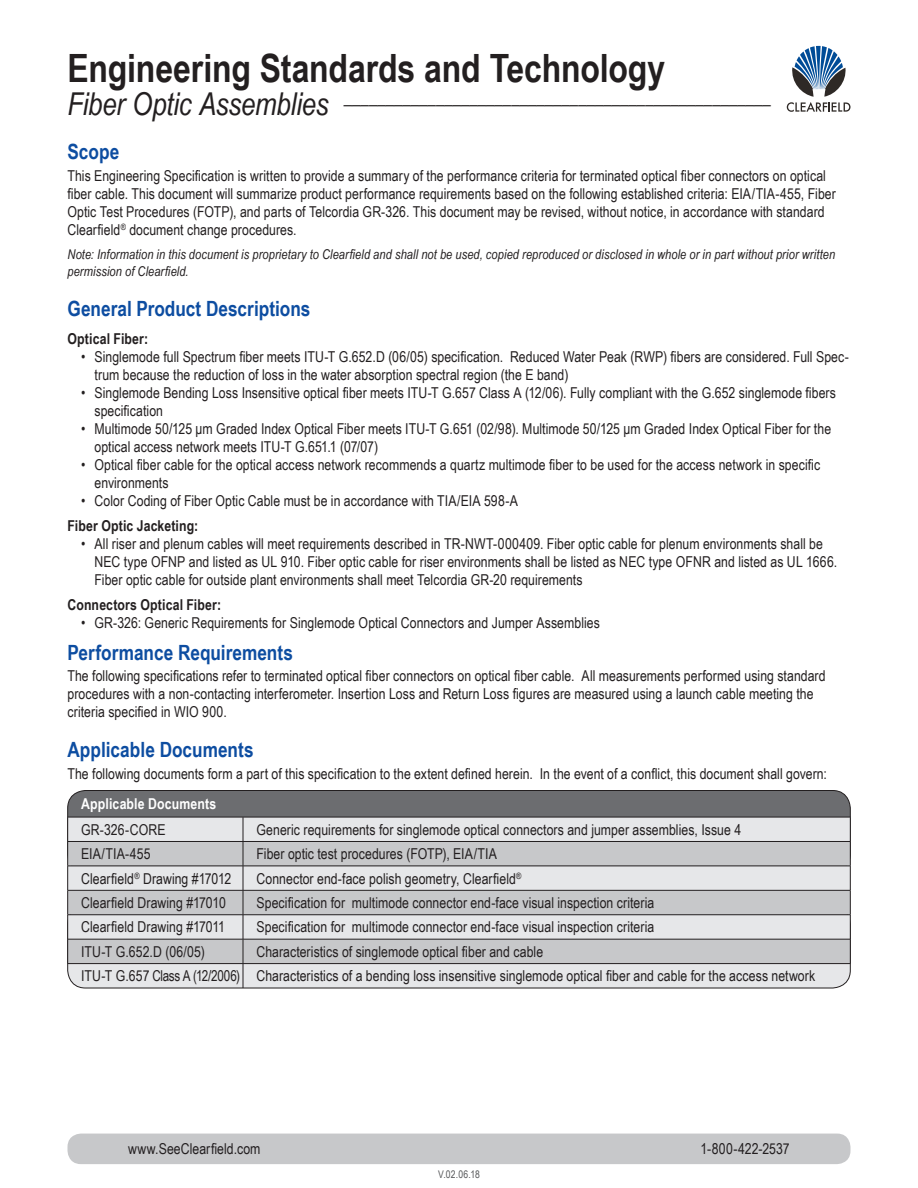
<style>
.page{position:relative;width:918px;height:1188px;background:#fff}
.page>*{position:absolute;margin:0;border:0;box-sizing:border-box;transform-origin:0 0}
.Right_Page_Product_H{font:700 39px "Arial Narrow";letter-spacing:-.005em;color:#231f20}
.Headers{font:700 21px "Arial Narrow";color:#0d4da1}
.Right_Page_Product_N{font:italic 18.3px "Arial Narrow";color:#231f20}
.t1{font:15px/18px "Arial Narrow";letter-spacing:.005em;color:#231f20}
.Features_and_Benefit{font:700 15px "Arial Narrow";letter-spacing:.01em;color:#231f20}
.white_table_headers{font:700 15px "Arial Narrow";letter-spacing:.01em;color:#fff}
.t2{font:italic 13.5px/16.2px "Arial Narrow";letter-spacing:.005em;color:#231f20}
.t3{font:10.5px "Arial Narrow";color:#57585a}
.s1{font-size:31.5px}
</style>
<div class="page">
<div style="left:68px;top:1134px;width:782px;height:30px;background:#c7c8ca;border-radius:13px"></div>
<svg style="left:787px;top:46px;width:63px;height:66px"></svg>
<div style="left:68px;top:907px;width:782px;height:81px;background:#e6e7e9;border-radius:18px"></div>
<div style="left:68px;top:907px;width:782px;height:81px;border:1px solid #231f20;border-radius:18px"></div>
<div style="left:68px;top:790px;width:782px;height:82px;background:#6c6d70;border-radius:18px"></div>
<div style="left:68px;top:790px;width:782px;height:82px;border:1px solid #231f20;border-radius:18px"></div>
<div style="left:68px;top:818px;width:782px;height:23px;background:#e6e7e9"></div>
<svg style="left:68px;top:842px;width:782px;height:121px;fill:#c7c8ca"></svg>
<hr style="left:68px;top:841px;width:175px;height:1px;background:#231f20">
<hr style="left:243px;top:841px;width:607px;height:1px;background:#231f20">
<hr style="left:68px;top:866px;width:175px;height:1px;background:#231f20">
<hr style="left:243px;top:866px;width:607px;height:1px;background:#231f20">
<hr style="left:68px;top:890px;width:175px;height:1px;background:#231f20">
<hr style="left:243px;top:890px;width:607px;height:1px;background:#231f20">
<hr style="left:68px;top:914px;width:175px;height:1px;background:#231f20">
<hr style="left:243px;top:914px;width:607px;height:1px;background:#231f20">
<hr style="left:68px;top:939px;width:175px;height:1px;background:#231f20">
<svg style="left:67px;top:817px;width:1px;height:146px"></svg>
<hr style="left:243px;top:939px;width:607px;height:1px;background:#231f20">
<svg style="left:243px;top:818px;width:1px;height:170px"></svg>
<svg style="left:850px;top:817px;width:1px;height:146px"></svg>
<hr style="left:68px;top:963px;width:175px;height:1px;background:#231f20">
<hr style="left:243px;top:963px;width:607px;height:1px;background:#231f20">
<hr style="left:68px;top:817px;width:175px;height:1px;background:#231f20">
<hr style="left:243px;top:817px;width:607px;height:1px;background:#231f20">
<p class="Right_Page_Product_H" style="left:68px;top:39px;width:599px">Engineering Standards and Technology</p>
<p class="Right_Page_Product_N" style="left:68px;top:85px;width:705px"><span class="s1">Fiber Optic Assemblies</span> ___________________________________________________</p>
<p class="Headers" style="left:68px;top:136px;width:53px">Scope</p>
<p class="t1" style="left:68px;top:166px;width:770px">This Engineering Specification is written to provide a summary of the performance criteria for terminated optical fiber connectors on optical fiber cable. This document will summarize product performance requirements based on the following established criteria: EIA/TIA-455, Fiber Optic Test Procedures (FOTP), and parts of Telcordia GR-326. This document may be revised, without notice, in accordance with standard Clearfield<sup>®</sup> document change procedures.</p>
<p class="t2" style="left:68px;top:246px;width:769px">Note: Information in this document is proprietary to Clearfield and shall not be used, copied reproduced or disclosed in whole or in part without prior written permission of Clearfield.</p>
<p class="Headers" style="left:68px;top:293px;width:245px">General Product Descriptions</p>
<p class="Features_and_Benefit" style="left:68px;top:328px;width:82px">Optical Fiber:</p>
<p class="t1" style="left:94px;top:347px;width:756px;text-indent:-14px">• Singlemode full Spectrum fiber meets ITU-T G.652.D (06/05) specification. Reduced Water Peak (RWP) fibers are considered. Full Spec&shy;trum because the reduction of loss in the water absorption spectral region (the E band)</p>
<p class="t1" style="left:94px;top:383px;width:743px;text-indent:-14px">• Singlemode Bending Loss Insensitive optical fiber meets ITU-T G.657 Class A (12/06). Fully compliant with the G.652 singlemode fibers specification</p>
<p class="t1" style="left:94px;top:419px;width:738px;text-indent:-14px">• Multimode 50/125 μm Graded Index Optical Fiber meets ITU-T G.651 (02/98). Multimode 50/125 μm Graded Index Optical Fiber for the optical access network meets ITU-T G.651.1 (07/07)</p>
<p class="t1" style="left:94px;top:455px;width:727px;text-indent:-14px">• Optical fiber cable for the optical access network recommends a quartz multimode fiber to be used for the access network in specific environments</p>
<p class="t1" style="left:81px;top:491px;width:439px">• Color Coding of Fiber Optic Cable must be in accordance with TIA/EIA 598-A</p>
<p class="Features_and_Benefit" style="left:68px;top:514px;width:132px">Fiber Optic Jacketing:</p>
<p class="t1" style="left:94px;top:534px;width:744px;text-indent:-14px">• All riser and plenum cables will meet requirements described in TR-NWT-000409. Fiber optic cable for plenum environments shall be<br>NEC type OFNP and listed as UL 910. Fiber optic cable for riser environments shall be listed as NEC type OFNR and listed as UL 1666.<br>Fiber optic cable for outside plant environments shall meet Telcordia GR-20 requirements</p>
<p class="Features_and_Benefit" style="left:68px;top:593px;width:155px">Connectors Optical Fiber:</p>
<p class="t1" style="left:81px;top:613px;width:520px">• GR-326: Generic Requirements for Singlemode Optical Connectors and Jumper Assemblies</p>
<p class="Headers" style="left:68px;top:636px;width:227px">Performance Requirements</p>
<p class="t1" style="left:68px;top:666px;width:760px">The following specifications refer to terminated optical fiber connectors on optical fiber cable. All measurements performed using standard procedures with a non-contacting interferometer. Insertion Loss and Return Loss figures are measured using a launch cable meeting the criteria specified in WIO 900.</p>
<p class="Headers" style="left:68px;top:734px;width:188px">Applicable Documents</p>
<p class="t1" style="left:68px;top:764px;width:761px">The following documents form a part of this specification to the extent defined herein. In the event of a conflict, this document shall govern:</p>
<p class="white_table_headers" style="left:81px;top:792px;width:137px">Applicable Documents</p>
<p class="t1" style="left:81px;top:820px;width:86px">GR-326-CORE</p>
<p class="t1" style="left:256px;top:820px;width:486px">Generic requirements for singlemode optical connectors and jumper assemblies, Issue 4</p>
<p class="t1" style="left:81px;top:844px;width:71px">EIA/TIA-455</p>
<p class="t1" style="left:256px;top:844px;width:242px">Fiber optic test procedures (FOTP), EIA/TIA</p>
<p class="t1" style="left:81px;top:869px;width:152px">Clearfield<sup>®</sup> Drawing #17012</p>
<p class="t1" style="left:256px;top:869px;width:267px">Connector end-face polish geometry, Clearfield<sup>®</sup></p>
<p class="t1" style="left:81px;top:893px;width:146px">Clearfield Drawing #17010</p>
<p class="t1" style="left:256px;top:893px;width:399px">Specification for multimode connector end-face visual inspection criteria</p>
<p class="t1" style="left:81px;top:918px;width:145px">Clearfield Drawing #17011</p>
<p class="t1" style="left:256px;top:918px;width:399px">Specification for multimode connector end-face visual inspection criteria</p>
<p class="t1" style="left:81px;top:942px;width:125px">ITU-T G.652.D (06/05)</p>
<p class="t1" style="left:256px;top:942px;width:288px">Characteristics of singlemode optical fiber and cable</p>
<p class="t1" style="left:81px;top:966px;width:160px">ITU-T G.657 Class A (12/2006)</p>
<p class="t1" style="left:256px;top:966px;width:560px">Characteristics of a bending loss insensitive singlemode optical fiber and cable for the access network</p>
<p class="t1" style="left:128px;top:1139px;width:134px">www.SeeClearfield.com</p>
<p class="t1" style="left:700px;top:1139px;width:91px">1-800-422-2537</p>
<p class="t3" style="left:438px;top:1167px;width:43px">V.02.06.18</p>
</div>
